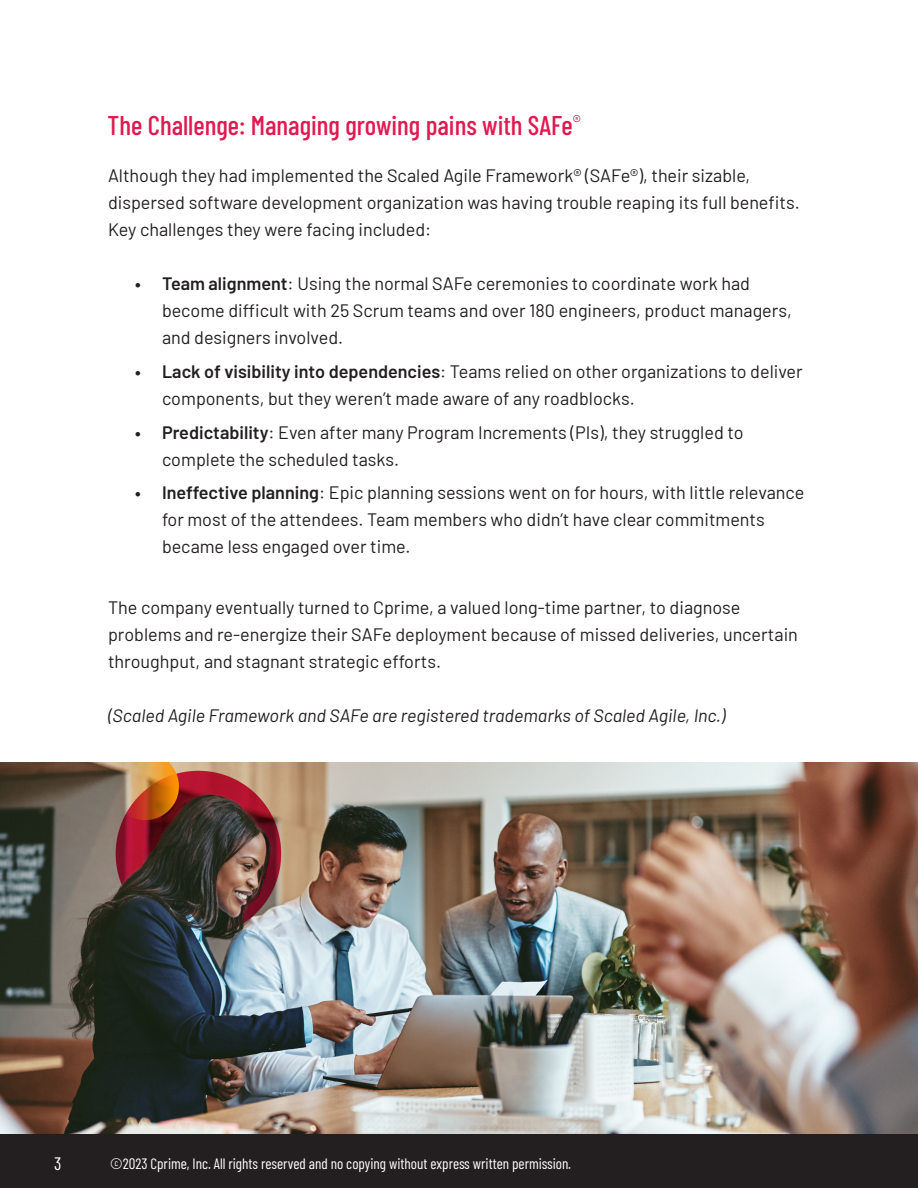
<style>
.page{position:relative;width:918px;height:1188px;background:#fff}
.page>*{position:absolute;margin:0;border:0;box-sizing:border-box;transform-origin:0 0}
.Title_Case{font:500 27px "Barlow Condensed";color:#df1a51}
.t1{font:18px/27px "Barlow";color:#231f20}
.t2{font:italic 18px "Barlow";color:#231f20}
.t3{font:18px "Barlow Condensed";color:#fff}
.Title_Case-2{font:15px "Barlow Condensed";color:#fff}
.s1{font-weight:600}
</style>
<div class="page">
<div style="left:0;top:1134px;width:918px;height:54px;background:#231f20"></div>
<img style="left:0;top:762px;width:918px;height:372px">
<p class="Title_Case" style="left:108px;top:106px;width:475px">The Challenge: Managing growing pains with SAFe<sup>®</sup></p>
<p class="t1" style="left:108px;top:161px;width:693px">Although they had implemented the Scaled Agile Framework® (SAFe®), their sizable, dispersed software development organization was having trouble reaping its full benefits.<br>Key challenges they were facing included:</p>
<p class="t1" style="left:162px;top:269px;width:631px;text-indent:-27px"><span class="s1">• Team alignment</span>: Using the normal SAFe ceremonies to coordinate work had become difficult with 25 Scrum teams and over 180 engineers, product managers, and designers involved.</p>
<p class="t1" style="left:162px;top:356px;width:642px;text-indent:-27px"><span class="s1">• Lack of visibility into dependencies</span>: Teams relied on other organizations to deliver components, but they weren’t made aware of any roadblocks.</p>
<p class="t1" style="left:162px;top:417px;width:583px;text-indent:-27px"><span class="s1">• Predictability</span>: Even after many Program Increments (PIs), they struggled to complete the scheduled tasks.</p>
<p class="t1" style="left:162px;top:478px;width:644px;text-indent:-27px"><span class="s1">• Ineffective planning</span>: Epic planning sessions went on for hours, with little relevance for most of the attendees. Team members who didn’t have clear commitments became less engaged over time.</p>
<p class="t1" style="left:108px;top:593px;width:691px">The company eventually turned to Cprime, a valued long-time partner, to diagnose problems and re-energize their SAFe deployment because of missed deliveries, uncertain throughput, and stagnant strategic efforts.</p>
<p class="t2" style="left:108px;top:703px;width:619px">(Scaled Agile Framework and SAFe are registered trademarks of Scaled Agile, Inc.)</p>
<p class="t3" style="left:54px;top:1151px;width:9px">3</p>
<p class="Title_Case-2" style="left:110px;top:1152px;width:462px">©2023 Cprime, Inc. All rights reserved and no copying without express written permission.</p>
</div>
